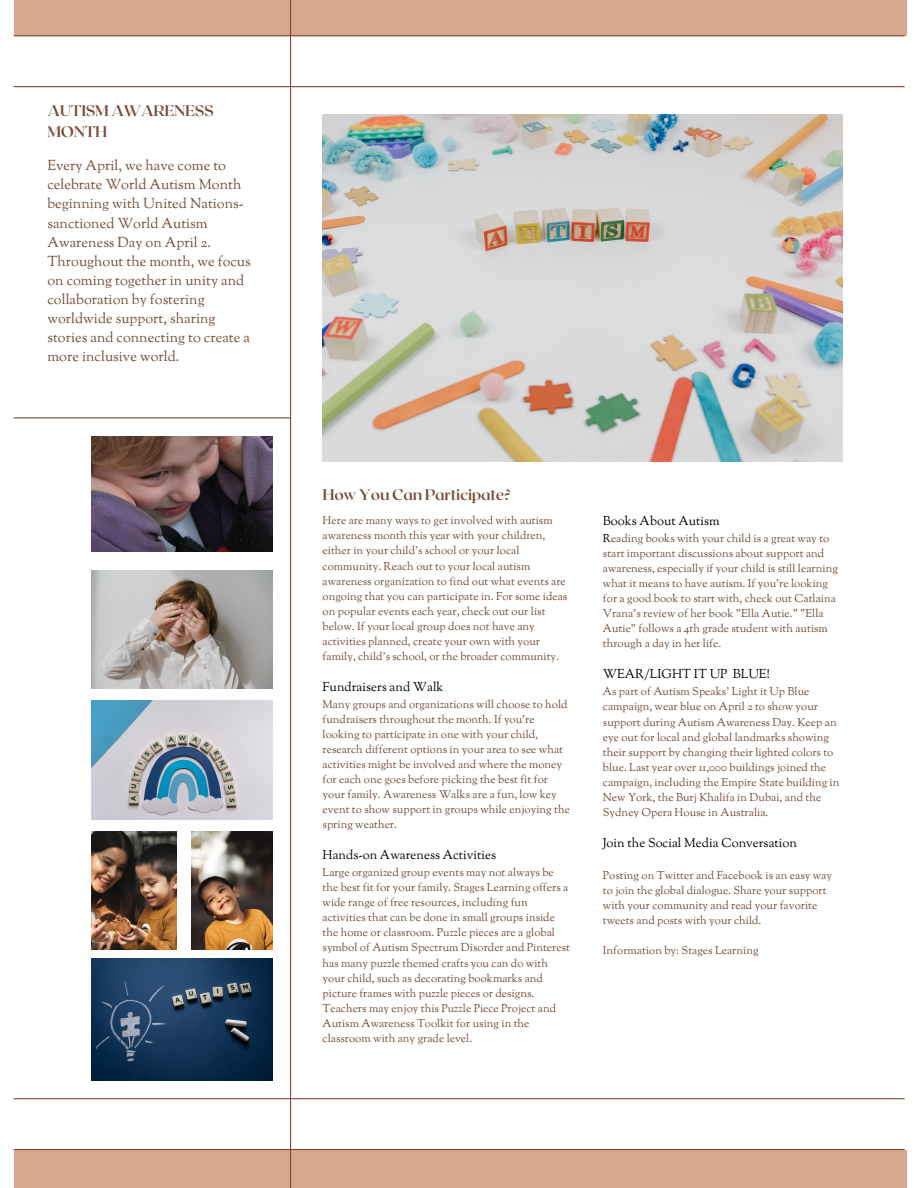
<style>
.page{position:relative;width:918px;height:1188px;background:#fff}
.page>*{position:absolute;margin:0;border:0;box-sizing:border-box;transform-origin:0 0}
.t1{font:700 15.3px/21.3px "Roxborough CF";letter-spacing:-.02em;color:#764b36}
.t2{font:14.25px/19.2px "Sorts Mill Goudy";color:#764b36}
.t3{font:12.75px "Sorts Mill Goudy";color:#000}
.t4{font:11.25px/15px "Sorts Mill Goudy";color:#764b36}
.s1{color:#000}
</style>
<div class="page">
<hr style="left:14px;top:86px;width:891px;height:1px;background:#764b36">
<hr style="left:14px;top:417px;width:276px;height:1px;background:#764b36">
<div style="left:14px;top:1150px;width:892px;height:38px;background:#d8a790"></div>
<hr style="left:14px;top:1149px;width:891px;height:1px;background:#764b36">
<div style="left:14px;top:0;width:892px;height:35px;background:#d8a790"></div>
<hr style="left:290px;top:0;width:1px;height:1188px;background:#764b36">
<hr style="left:14px;top:35px;width:891px;height:1px;background:#764b36">
<hr style="left:14px;top:1098px;width:891px;height:1px;background:#764b36">
<img style="left:323px;top:115px;width:519px;height:346px">
<img style="left:91px;top:571px;width:181px;height:118px">
<img style="left:91px;top:701px;width:181px;height:118px">
<img style="left:91px;top:958px;width:181px;height:123px">
<img style="left:91px;top:831px;width:86px;height:118px">
<img style="left:191px;top:831px;width:81px;height:118px">
<img style="left:92px;top:436px;width:181px;height:115px">
<h1 class="t1" style="left:47px;top:99px;width:168px">AUTISM AWARENESS<br>MONTH</h1>
<p class="t2" style="left:47px;top:157px;width:205px">Every April, we have come to celebrate World Autism Month beginning with United Nations&shy;sanctioned World Autism<br>Awareness Day on April 2.<br>Throughout the month, we focus on coming together in unity and collaboration by fostering worldwide support, sharing stories and connecting to create a more inclusive world.</p>
<h1 class="t1" style="left:323px;top:483px;width:190px">How You Can Participate?</h1>
<p class="t4" style="left:323px;top:514px;width:246px">Here are many ways to get involved with autism awareness month this year with your children, either in your child’s school or your local community. Reach out to your local autism awareness organization to find out what events are ongoing that you can participate in. For some ideas on popular events each year, check out our list below. If your local group does not have any activities planned, create your own with your family, child’s school, or the broader community.</p>
<p class="t3" style="left:323px;top:679px;width:122px">Fundraisers and Walk</p>
<p class="t4" style="left:323px;top:698px;width:249px">Many groups and organizations will choose to hold fundraisers throughout the month. If you’re looking to participate in one with your child, research different options in your area to see what activities might be involved and where the money for each one goes before picking the best fit for your family. Awareness Walks are a fun, low key event to show support in groups while enjoying the spring weather.</p>
<p class="t3" style="left:323px;top:847px;width:175px">Hands-on Awareness Activities</p>
<p class="t4" style="left:323px;top:866px;width:249px">Large organized group events may not always be the best fit for your family. Stages Learning offers a wide range of free resources, including fun activities that can be done in small groups inside the home or classroom. Puzzle pieces are a global symbol of Autism Spectrum Disorder and Pinterest has many puzzle themed crafts you can do with your child, such as decorating bookmarks and picture frames with puzzle pieces or designs.<br>Teachers may enjoy this Puzzle Piece Project and Autism Awareness Toolkit for using in the classroom with any grade level.</p>
<p class="t3" style="left:603px;top:513px;width:118px">Books About Autism</p>
<p class="t4" style="left:603px;top:532px;width:236px"><span class="s1">R</span>eading books with your child is a great way to start important discussions about support and awareness, especially if your child is still learning what it means to have autism. If you’re looking for a good book to start with, check out Catlaina Vrana’s review of her book "Ella Autie." "Ella Autie" follows a 4th grade student with autism through a day in her life.</p>
<p class="t3" style="left:603px;top:666px;width:169px">WEAR/LIGHT IT UP BLUE!</p>
<p class="t4" style="left:603px;top:685px;width:238px">As part of Autism Speaks’ Light it Up Blue campaign, wear blue on April 2 to show your support during Autism Awareness Day. Keep an eye out for local and global landmarks showing their support by changing their lighted colors to blue. Last year over 11,000 buildings joined the campaign, including the Empire State building in New York, the Burj Khalifa in Dubai, and the Sydney Opera House in Australia.</p>
<p class="t3" style="left:603px;top:835px;width:196px">Join the Social Media Conversation</p>
<p class="t4" style="left:603px;top:869px;width:231px">Posting on Twitter and Facebook is an easy way to join the global dialogue. Share your support with your community and read your favorite tweets and posts with your child.</p>
<p class="t4" style="left:603px;top:944px;width:157px">Information by: Stages Learning</p>
</div>
